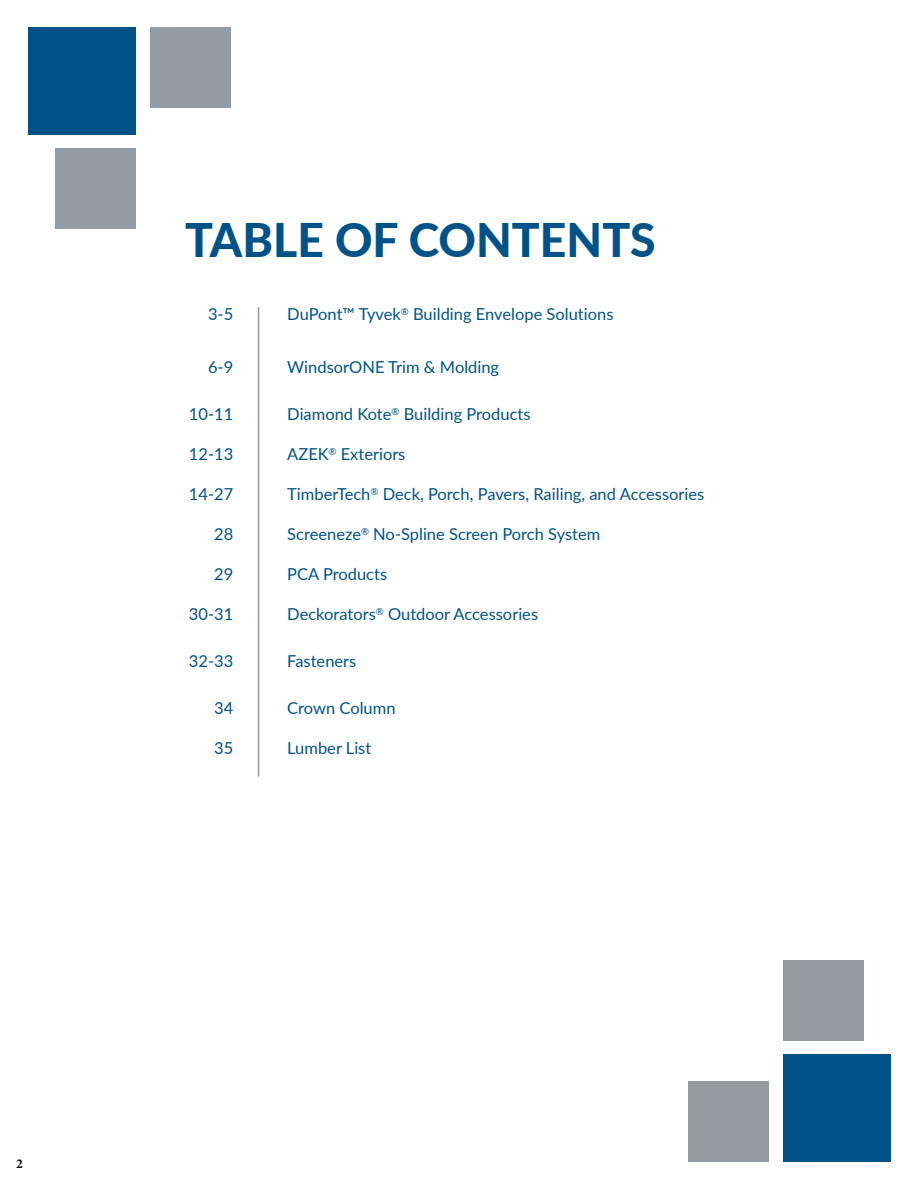
<style>
.page{position:relative;width:918px;height:1188px;background:#fff}
.page>*{position:absolute;margin:0;border:0;box-sizing:border-box;transform-origin:0 0}
.t1{font:800 46.35px "Lato";color:#005287}
.t2{font:16.5px "Lato";color:#005287}
.t3{font:700 13.5px "Minion Pro";color:#000}
</style>
<div class="page">
<div style="left:28px;top:27px;width:108px;height:108px;background:#005287"></div>
<div style="left:150px;top:27px;width:81px;height:81px;background:#949ca1"></div>
<div style="left:55px;top:148px;width:81px;height:82px;background:#949ca1"></div>
<div style="left:783px;top:1054px;width:108px;height:108px;background:#005287"></div>
<div style="left:688px;top:1081px;width:81px;height:81px;background:#949ca1"></div>
<div style="left:783px;top:960px;width:81px;height:81px;background:#949ca1"></div>
<hr style="left:258px;top:307px;width:1px;height:470px;background:#949ca1">
<p class="t3" style="left:16px;top:1154px;width:8px">2</p>
<h1 class="t1" style="left:185px;top:206px;width:472px">TABLE OF CONTENTS</h1>
<p class="t2" style="left:208px;top:303px;width:27px">3-5</p>
<p class="t2" style="left:287px;top:303px;width:328px">DuPont™ Tyvek<sup>®</sup> Building Envelope Solutions</p>
<p class="t2" style="left:208px;top:356px;width:27px">6-9</p>
<p class="t2" style="left:287px;top:356px;width:213px">WindsorONE Trim &amp; Molding</p>
<p class="t2" style="left:189px;top:402px;width:46px">10-11</p>
<p class="t2" style="left:287px;top:402px;width:245px">Diamond Kote<sup>®</sup> Building Products</p>
<p class="t2" style="left:189px;top:442px;width:46px">12-13</p>
<p class="t2" style="left:287px;top:442px;width:120px">AZEK<sup>®</sup> Exteriors</p>
<p class="t2" style="left:189px;top:483px;width:46px">14-27</p>
<p class="t2" style="left:287px;top:483px;width:419px">TimberTech<sup>®</sup> Deck, Porch, Pavers, Railing, and Accessories</p>
<p class="t2" style="left:214px;top:523px;width:21px">28</p>
<p class="t2" style="left:287px;top:523px;width:315px">Screeneze<sup>®</sup> No-Spline Screen Porch System</p>
<p class="t2" style="left:214px;top:563px;width:21px">29</p>
<p class="t2" style="left:287px;top:563px;width:101px">PCA Products</p>
<p class="t2" style="left:189px;top:603px;width:46px">30-31</p>
<p class="t2" style="left:287px;top:603px;width:252px">Deckorators<sup>®</sup> Outdoor Accessories</p>
<p class="t2" style="left:189px;top:649px;width:46px">32-33</p>
<p class="t2" style="left:287px;top:649px;width:71px">Fasteners</p>
<p class="t2" style="left:214px;top:696px;width:21px">34</p>
<p class="t2" style="left:287px;top:696px;width:110px">Crown Column</p>
<p class="t2" style="left:214px;top:736px;width:21px">35</p>
<p class="t2" style="left:287px;top:736px;width:86px">Lumber List</p>
</div>
